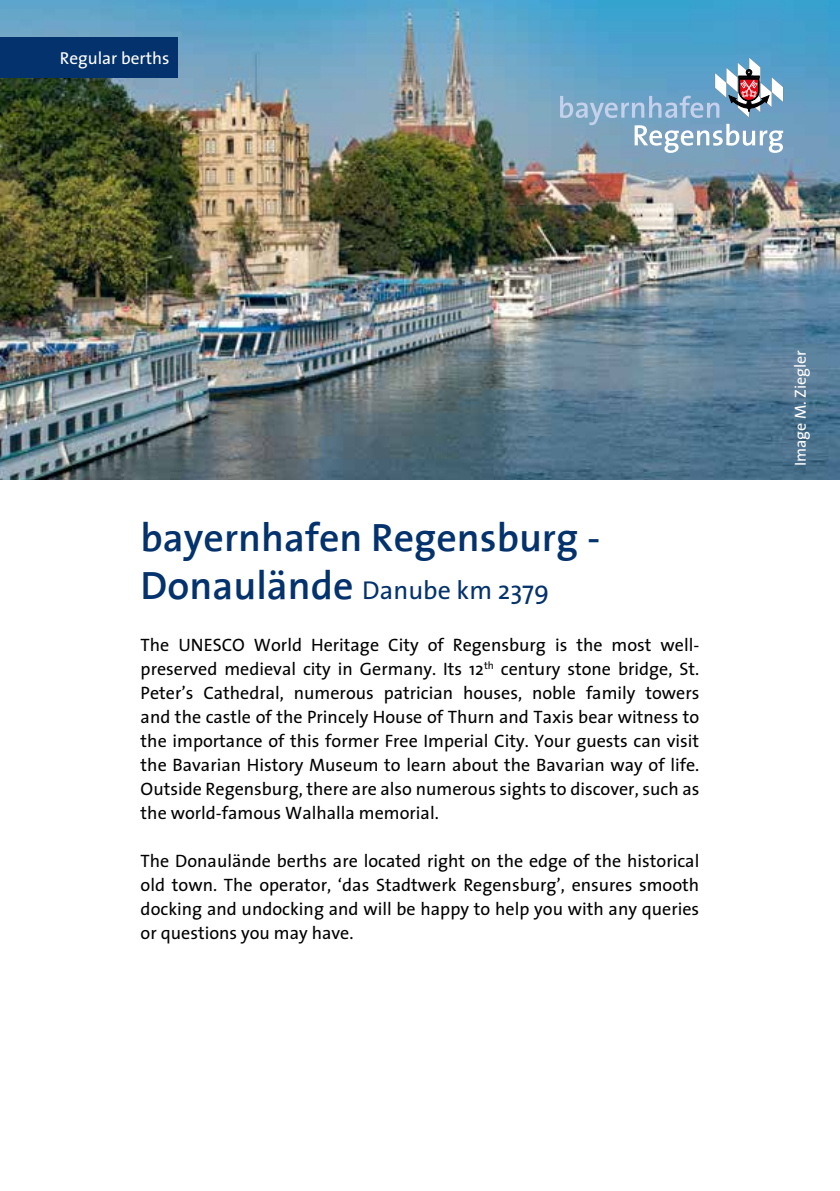
<style>
.page{position:relative;width:840px;height:1191px;background:#fff}
.page>*{position:absolute;margin:0;border:0;box-sizing:border-box;transform-origin:0 0}
.t1{font:600 40px "The Sans";color:#03326c}
.t2{font:26px "The Sans";color:#03326c}
.t3{font:18px/24px "The Sans";color:#000;text-align:justify}
.t4{font:17.2px "The Sans";color:#fff}
.t5{font:16px "The Sans";color:#fff}
.s1{font-weight:600;font-size:40px}
</style>
<div class="page">
<img style="left:0;top:0;width:839px;height:479px">
<svg style="left:559px;top:57px;width:223px;height:96px;background:#7ea8c5"></svg>
<div style="left:0;top:37px;width:177px;height:41px;background:#03326c"></div>
<p class="t4" style="left:60px;top:44px;width:111px">Regular berths</p>
<h1 class="t1" style="left:140px;top:504px;width:461px">bayernhafen Regensburg -</h1>
<h2 class="t2" style="left:140px;top:568px;width:410px"><span class="s1">Donaulände</span> Danube km 2379</h2>
<p class="t3" style="left:140px;top:632px;width:560px">The UNESCO World Heritage City of Regensburg is the most well&shy;preserved medieval city in Germany. Its 12<sup>th</sup> century stone bridge, St.<br>Peter’s Cathedral, numerous patrician houses, noble family towers and the castle of the Princely House of Thurn and Taxis bear witness to the importance of this former Free Imperial City. Your guests can visit the Bavarian History Museum to learn about the Bavarian way of life.<br>Outside Regensburg, there are also numerous sights to discover, such as the world-famous Walhalla memorial.</p>
<p class="t3" style="left:140px;top:848px;width:560px">The Donaulände berths are located right on the edge of the historical old town. The operator, ‘das Stadtwerk Regensburg’, ensures smooth docking and undocking and will be happy to help you with any queries or questions you may have.</p>
<p class="t5" style="left:786px;top:466px;width:118px;rotate:-90deg">Image M. Ziegler</p>
</div>
